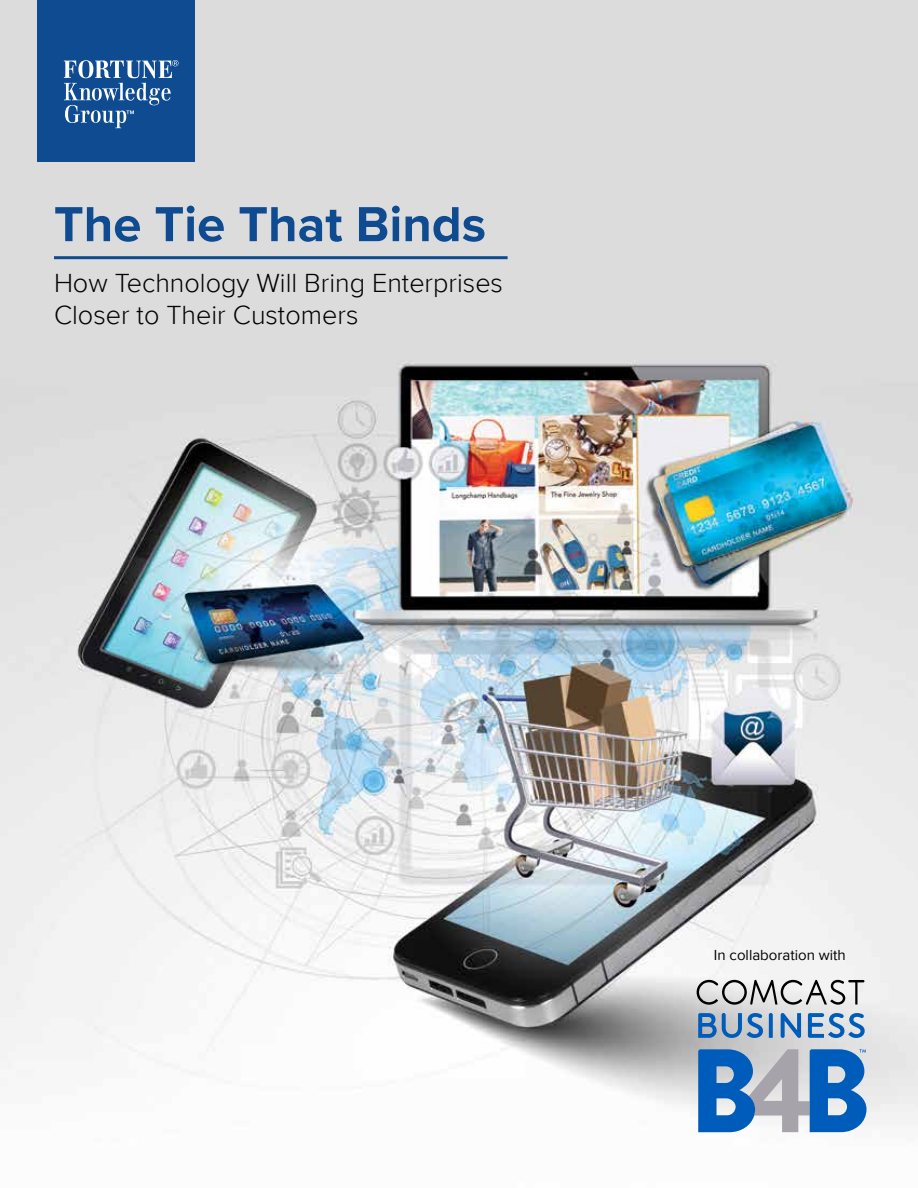
<style>
.page{position:relative;width:918px;height:1188px;background:#fff}
.page>*{position:absolute;margin:0;border:0;box-sizing:border-box;transform-origin:0 0}
.t1{font:700 51px "Proxima Nova";color:#0f4b91}
.t2{font:300 27px/32.4px "Proxima Nova";color:#000}
.t3{font:15px "Proxima Nova";color:#000}
</style>
<div class="page">
<img style="left:0;top:0;width:918px;height:1133px">
<div style="left:37px;top:0;width:157px;height:162px;background:#0f4b91"></div>
<svg style="left:64px;top:60px;width:114px;height:68px"></svg>
<hr style="left:54px;top:256px;width:454px;height:3px;background:#0f4b91">
<svg style="left:697px;top:980px;width:167px;height:25px"></svg>
<svg style="left:769px;top:1013px;width:4px;height:25px"></svg>
<svg style="left:781px;top:1013px;width:20px;height:25px"></svg>
<svg style="left:698px;top:1013px;width:65px;height:25px;background:#7199c1"></svg>
<svg style="left:808px;top:1013px;width:57px;height:25px"></svg>
<svg style="left:698px;top:1049px;width:169px;height:83px;background:#6191c3"></svg>
<h1 class="t1" style="left:54px;top:186px;width:434px">The Tie That Binds</h1>
<p class="t2" style="left:54px;top:265px;width:451px">How Technology Will Bring Enterprises<br>Closer to Their Customers</p>
<p class="t3" style="left:714px;top:944px;width:134px">In collaboration with</p>
</div>
